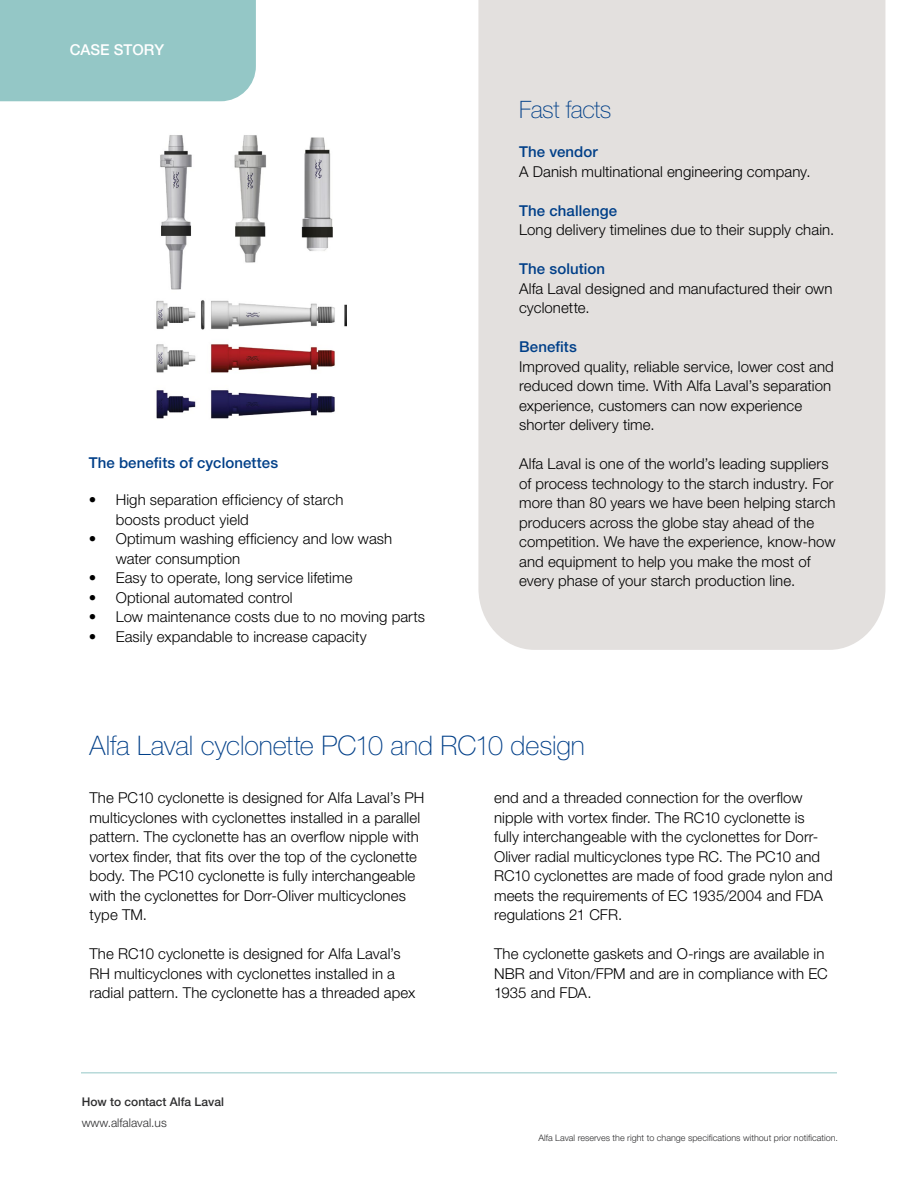
<style>
.page{position:relative;width:918px;height:1188px;background:#fff}
.page>*{position:absolute;margin:0;border:0;box-sizing:border-box;transform-origin:0 0}
.t1{font:100 27px "Helvetica Neue LT Pro";letter-spacing:-.005em;color:#003f88}
.t2{font:100 24px "Helvetica Neue LT Pro";letter-spacing:-.02em;color:#003f88}
.t3{font:300 15px/19.5px "Helvetica Neue LT Std";letter-spacing:.005em;color:#000}
.t4{font:500 15px "Helvetica Neue LT Std";letter-spacing:.005em;color:#003f88}
.t5{font:500 15px "Helvetica Neue LT Std";color:#fff}
.t6{font:500 12px "Helvetica Neue LT Std";color:#2e2e2f}
.t7{font:300 12px "Helvetica Neue LT Std";color:#2e2e2f}
.t8{font:300 9px "Helvetica Neue LT Std";color:#2e2e2f}
</style>
<div class="page">
<div style="left:478px;top:0;width:407px;height:650px;background:#e3e0de"></div>
<hr style="left:81px;top:1072px;width:756px;height:1px;background:#94c7c6">
<div style="left:0;top:0;width:256px;height:101px;background:#94c7c6"></div>
<img style="left:156px;top:135px;width:190px;height:284px">
<p class="t5" style="left:70px;top:41px;width:96px">CASE STORY</p>
<p class="t4" style="left:89px;top:453px;width:191px">The benefits of cyclonettes</p>
<p class="t3" style="left:116px;top:490px;width:229px;text-indent:-27px">• High separation efficiency of starch boosts product yield</p>
<p class="t3" style="left:116px;top:529px;width:278px;text-indent:-27px">• Optimum washing efficiency and low wash water consumption</p>
<p class="t3" style="left:89px;top:568px;width:265px">• Easy to operate, long service lifetime</p>
<p class="t3" style="left:89px;top:587px;width:205px">• Optional automated control</p>
<p class="t3" style="left:89px;top:607px;width:338px">• Low maintenance costs due to no moving parts</p>
<p class="t3" style="left:89px;top:626px;width:280px">• Easily expandable to increase capacity</p>
<h2 class="t2" style="left:519px;top:96px;width:94px">Fast facts</h2>
<p class="t4" style="left:519px;top:143px;width:80px">The vendor</p>
<p class="t3" style="left:519px;top:162px;width:293px">A Danish multinational engineering company.</p>
<p class="t4" style="left:519px;top:202px;width:99px">The challenge</p>
<p class="t3" style="left:519px;top:220px;width:317px">Long delivery timelines due to their supply chain.</p>
<p class="t4" style="left:519px;top:260px;width:87px">The solution</p>
<p class="t3" style="left:519px;top:279px;width:315px">Alfa Laval designed and manufactured their own cyclonette.</p>
<p class="t4" style="left:519px;top:338px;width:59px">Benefits</p>
<p class="t3" style="left:519px;top:357px;width:316px">Improved quality, reliable service, lower cost and reduced down time. With Alfa Laval’s separation experience, customers can now experience shorter delivery time.</p>
<p class="t3" style="left:519px;top:454px;width:318px">Alfa Laval is one of the world’s leading suppliers of process technology to the starch industry. For more than 80 years we have been helping starch producers across the globe stay ahead of the competition. We have the experience, know-how and equipment to help you make the most of every phase of your starch production line.</p>
<h1 class="t1" style="left:90px;top:730px;width:497px">Alfa Laval cyclonette PC10 and RC10 design</h1>
<p class="t3" style="left:89px;top:788px;width:336px">The PC10 cyclonette is designed for Alfa Laval’s PH multicyclones with cyclonettes installed in a parallel pattern. The cyclonette has an overflow nipple with vortex finder, that fits over the top of the cyclonette body. The PC10 cyclonette is fully interchangeable with the cyclonettes for Dorr-Oliver multicyclones type TM.</p>
<p class="t3" style="left:89px;top:944px;width:328px">The RC10 cyclonette is designed for Alfa Laval’s<br>RH multicyclones with cyclonettes installed in a radial pattern. The cyclonette has a threaded apex</p>
<p class="t6" style="left:82px;top:1094px;width:144px">How to contact Alfa Laval</p>
<p class="t7" style="left:82px;top:1115px;width:87px">www.alfalaval.us</p>
<p class="t3" style="left:494px;top:788px;width:340px">end and a threaded connection for the overflow nipple with vortex finder. The RC10 cyclonette is fully interchangeable with the cyclonettes for Dorr-Oliver radial multicyclones type RC. The PC10 and RC10 cyclonettes are made of food grade nylon and meets the requirements of EC 1935/2004 and FDA regulations 21 CFR.</p>
<p class="t3" style="left:494px;top:944px;width:335px">The cyclonette gaskets and O-rings are available in<br>NBR and Viton/FPM and are in compliance with EC<br>1935 and FDA.</p>
<p class="t8" style="left:538px;top:1132px;width:301px">Alfa Laval reserves the right to change specifications without prior notification.</p>
</div>
